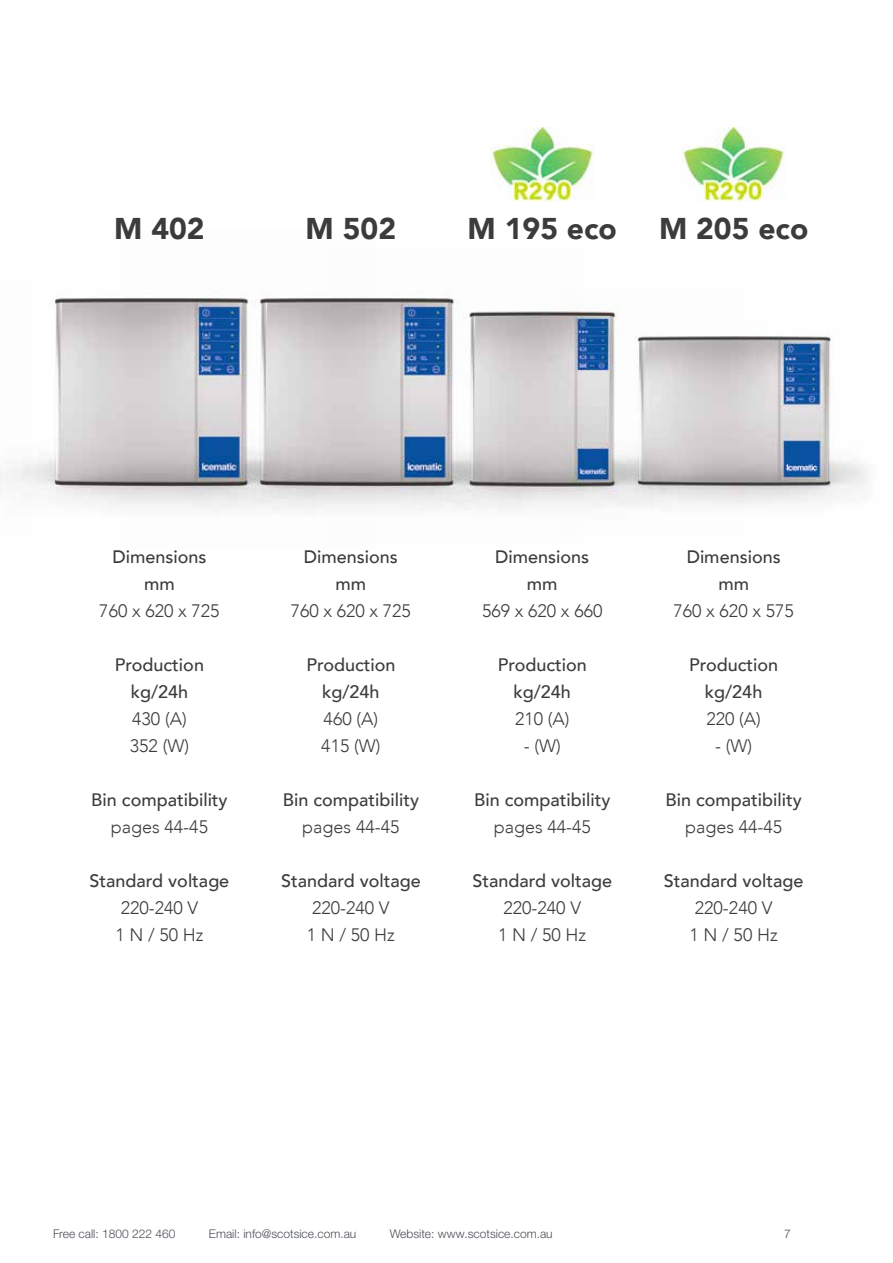
<style>
.page{position:relative;width:893px;height:1263px;background:#fff}
.page>*{position:absolute;margin:0;border:0;box-sizing:border-box;transform-origin:0 0}
.t1{font:900 30px "Avenir";color:#3c3c3b}
.t2{font:500 18px/27px "Avenir";color:#3c3c3b;text-align:center}
.t3{font:300 18px/27px "Avenir";color:#3c3c3b}
.t4{font:300 12px "Helvetica Neue LTW1 G";color:#4b4f55}
</style>
<div class="page">
<img style="left:0;top:298px;width:124px;height:208px">
<img style="left:124px;top:298px;width:201px;height:212px">
<img style="left:325px;top:298px;width:232px;height:212px">
<img style="left:557px;top:306px;width:311px;height:201px">
<img style="left:490px;top:128px;width:104px;height:74px">
<img style="left:682px;top:128px;width:103px;height:74px">
<h1 class="t1" style="left:114px;top:203px;width:92px">M 402</h1>
<h1 class="t1" style="left:306px;top:203px;width:92px">M 502</h1>
<h1 class="t1" style="left:468px;top:203px;width:151px">M 195 eco</h1>
<h1 class="t1" style="left:659px;top:203px;width:151px">M 205 eco</h1>
<p class="t2" style="left:112px;top:542px;width:96px">Dimensions mm</p>
<p class="t3" style="left:99px;top:597px;width:122px">760 x 620 x 725</p>
<p class="t2" style="left:115px;top:650px;width:91px">Production kg/24h</p>
<p class="t3" style="left:130px;top:705px;width:61px">430 (A)<br>352 (W)</p>
<p class="t2" style="left:91px;top:785px;width:138px">Bin compatibility</p>
<p class="t3" style="left:111px;top:813px;width:99px">pages 44-45</p>
<p class="t2" style="left:90px;top:866px;width:141px">Standard voltage</p>
<p class="t3" style="left:115px;top:894px;width:90px">220-240 V<br>1 N / 50 Hz</p>
<p class="t2" style="left:304px;top:542px;width:96px">Dimensions mm</p>
<p class="t3" style="left:291px;top:597px;width:122px">760 x 620 x 725</p>
<p class="t2" style="left:306px;top:650px;width:91px">Production kg/24h</p>
<p class="t3" style="left:321px;top:705px;width:61px">460 (A)<br>415 (W)</p>
<p class="t2" style="left:283px;top:785px;width:138px">Bin compatibility</p>
<p class="t3" style="left:302px;top:813px;width:99px">pages 44-45</p>
<p class="t2" style="left:281px;top:866px;width:141px">Standard voltage</p>
<p class="t3" style="left:307px;top:894px;width:90px">220-240 V<br>1 N / 50 Hz</p>
<p class="t2" style="left:495px;top:542px;width:96px">Dimensions mm</p>
<p class="t3" style="left:482px;top:597px;width:122px">569 x 620 x 660</p>
<p class="t2" style="left:498px;top:650px;width:91px">Production kg/24h</p>
<p class="t3" style="left:515px;top:705px;width:56px">210 (A)</p>
<p class="t3" style="left:524px;top:732px;width:39px">- (W)</p>
<p class="t2" style="left:474px;top:785px;width:138px">Bin compatibility</p>
<p class="t3" style="left:494px;top:813px;width:99px">pages 44-45</p>
<p class="t2" style="left:472px;top:866px;width:141px">Standard voltage</p>
<p class="t3" style="left:498px;top:894px;width:90px">220-240 V<br>1 N / 50 Hz</p>
<p class="t2" style="left:687px;top:542px;width:96px">Dimensions mm</p>
<p class="t3" style="left:673px;top:597px;width:122px">760 x 620 x 575</p>
<p class="t2" style="left:689px;top:650px;width:91px">Production kg/24h</p>
<p class="t3" style="left:706px;top:705px;width:56px">220 (A)</p>
<p class="t3" style="left:715px;top:732px;width:39px">- (W)</p>
<p class="t2" style="left:665px;top:785px;width:138px">Bin compatibility</p>
<p class="t3" style="left:685px;top:813px;width:99px">pages 44-45</p>
<p class="t2" style="left:664px;top:866px;width:141px">Standard voltage</p>
<p class="t3" style="left:690px;top:894px;width:90px">220-240 V<br>1 N / 50 Hz</p>
<p class="t4" style="left:53px;top:1226px;width:124px">Free call: 1800 222 460</p>
<p class="t4" style="left:209px;top:1226px;width:149px">Email: info@scotsice.com.au</p>
<p class="t4" style="left:390px;top:1226px;width:165px">Website: www.scotsice.com.au</p>
<p class="t4" style="left:784px;top:1226px;width:8px">7</p>
</div>
